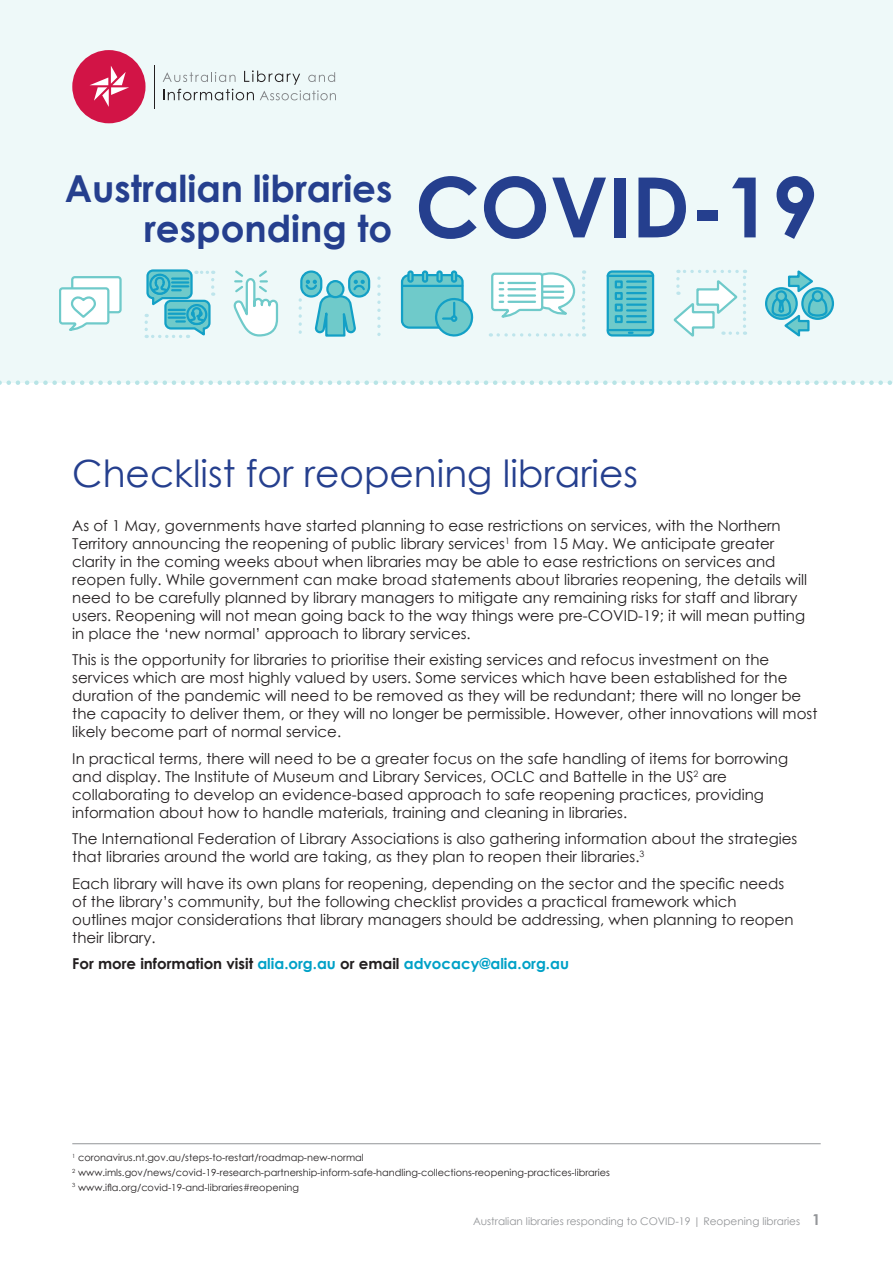
<style>
.page{position:relative;width:893px;height:1263px;background:#fff}
.page>*{position:absolute;margin:0;border:0;box-sizing:border-box;transform-origin:0 0}
.Heading_1{font:700 83.25px "Century Gothic";color:#253f8e}
.Heading_1-2{font:37.5px "Century Gothic";color:#253f8e}
.Heading_1-3{font:700 37.2px/39.9px "Century Gothic";color:#253f8e;text-align:right}
.Body{font:15px/18px "Century Gothic";color:#231f20}
.Body-2{font:700 15px "Century Gothic";color:#00a1c7}
.Body-3{font:700 15px "Century Gothic";color:#939598}
.Body-4{font:10.5px "Century Gothic";color:#939598}
.Fine_print{font:9.75px "Century Gothic";color:#231f20}
.s1{color:#231f20}
</style>
<div class="page">
<div style="left:0;top:0;width:893px;height:383px;background:#eef9f9"></div>
<svg style="left:163px;top:70px;width:173px;height:30px"></svg>
<div style="left:72px;top:50px;width:74px;height:73px;background:#d21446;border-radius:50%"></div>
<svg style="left:89px;top:66px;width:40px;height:41px"></svg>
<hr style="left:155px;top:65px;width:1px;height:44px;background:#231f20">
<svg style="left:0;top:380px;width:892px;height:5px"></svg>
<svg style="left:233px;top:270px;width:46px;height:67px"></svg>
<svg style="left:301px;top:272px;width:20px;height:24px"></svg>
<div style="left:300px;top:270px;width:22px;height:28px;border:2px solid #13a0c6;border-radius:10px"></div>
<svg style="left:349px;top:272px;width:20px;height:24px"></svg>
<div style="left:348px;top:270px;width:22px;height:28px;border:2px solid #13a0c6;border-radius:10px"></div>
<svg style="left:377px;top:276px;width:4px;height:58px"></svg>
<svg style="left:299px;top:280px;width:68px;height:57px"></svg>
<svg style="left:59px;top:276px;width:63px;height:55px"></svg>
<div style="left:402px;top:275px;width:60px;height:53px;background:#6fcaca;border-radius:7px"></div>
<div style="left:401px;top:274px;width:63px;height:55px;border:2px solid #13a0c6;border-radius:7px"></div>
<hr style="left:408px;top:272px;width:4px;height:10px;background:#6fcaca;border-radius:2px">
<div style="left:407px;top:270px;width:7px;height:13px;border:2px solid #13a0c6;border-radius:2px"></div>
<div style="left:422px;top:270px;width:6px;height:13px;border:2px solid #13a0c6;border-radius:2px"></div>
<div style="left:437px;top:272px;width:5px;height:10px;background:#6fcaca;border-radius:2px"></div>
<div style="left:436px;top:270px;width:7px;height:13px;border:2px solid #13a0c6;border-radius:2px"></div>
<div style="left:451px;top:270px;width:6px;height:13px;border:2px solid #13a0c6;border-radius:2px"></div>
<hr style="left:402px;top:285px;width:60px;height:2px;background:#13a0c6">
<svg style="left:433px;top:296px;width:41px;height:41px"></svg>
<svg style="left:802px;top:288px;width:31px;height:31px"></svg>
<div style="left:801px;top:287px;width:33px;height:33px;border:2px solid #13a0c6;border-radius:50%"></div>
<svg style="left:766px;top:288px;width:31px;height:31px"></svg>
<div style="left:765px;top:287px;width:33px;height:33px;border:2px solid #13a0c6;border-radius:50%"></div>
<svg style="left:770px;top:270px;width:59px;height:67px"></svg>
<svg style="left:777px;top:291px;width:9px;height:10px"></svg>
<div style="left:775px;top:290px;width:12px;height:12px;border:2px solid #13a0c6;border-radius:50%"></div>
<div style="left:608px;top:272px;width:45px;height:63px;background:#6fcaca;border-radius:4px"></div>
<div style="left:607px;top:270px;width:47px;height:67px;border:2px solid #13a0c6;border-radius:4px"></div>
<hr style="left:608px;top:275px;width:45px;height:2px;background:#13a0c6">
<hr style="left:608px;top:329px;width:45px;height:2px;background:#13a0c6">
<hr style="left:627px;top:280px;width:19px;height:3px;background:#13a0c6">
<svg style="left:615px;top:280px;width:8px;height:8px"></svg>
<svg style="left:615px;top:292px;width:8px;height:8px"></svg>
<svg style="left:627px;top:286px;width:19px;height:20px"></svg>
<hr style="left:627px;top:309px;width:19px;height:3px;background:#13a0c6">
<svg style="left:615px;top:304px;width:8px;height:8px"></svg>
<svg style="left:627px;top:315px;width:19px;height:8px"></svg>
<svg style="left:615px;top:315px;width:8px;height:8px"></svg>
<svg style="left:145px;top:269px;width:69px;height:69px"></svg>
<svg style="left:490px;top:270px;width:95px;height:67px"></svg>
<svg style="left:673px;top:270px;width:73px;height:66px"></svg>
<hr style="left:72px;top:1143px;width:749px;height:1px;background:#939598">
<p class="Heading_1-3" style="left:65px;top:167px;width:329px">Australian libraries responding to</p>
<p class="Heading_1" style="left:415px;top:144px;width:405px">COVID-19</p>
<p class="Heading_1-2" style="left:72px;top:448px;width:567px">Checklist for reopening libraries</p>
<p class="Body" style="left:72px;top:516px;width:736px">As of 1 May, governments have started planning to ease restrictions on services, with the Northern Territory announcing the reopening of public library services<sup>1</sup> from 15 May. We anticipate greater clarity in the coming weeks about when libraries may be able to ease restrictions on services and reopen fully. While government can make broad statements about libraries reopening, the details will need to be carefully planned by library managers to mitigate any remaining risks for staff and library users. Reopening will not mean going back to the way things were pre-COVID-19; it will mean putting in place the ‘new normal’ approach to library services.</p>
<p class="Body" style="left:72px;top:651px;width:747px">This is the opportunity for libraries to prioritise their existing services and refocus investment on the services which are most highly valued by users. Some services which have been established for the duration of the pandemic will need to be removed as they will be redundant; there will no longer be the capacity to deliver them, or they will no longer be permissible. However, other innovations will most likely become part of normal service.</p>
<p class="Body" style="left:72px;top:749px;width:717px">In practical terms, there will need to be a greater focus on the safe handling of items for borrowing and display. The Institute of Museum and Library Services, OCLC and Battelle in the US<sup>2</sup> are collaborating to develop an evidence-based approach to safe reopening practices, providing information about how to handle materials, training and cleaning in libraries.</p>
<p class="Body" style="left:72px;top:830px;width:727px">The International Federation of Library Associations is also gathering information about the strategies that libraries around the world are taking, as they plan to reopen their libraries.<sup>3</sup></p>
<p class="Body" style="left:72px;top:874px;width:723px">Each library will have its own plans for reopening, depending on the sector and the specific needs of the library’s community, but the following checklist provides a practical framework which outlines major considerations that library managers should be addressing, when planning to reopen their library.</p>
<p class="Body-2" style="left:72px;top:953px;width:498px"><span class="s1">For more information visit</span> alia.org.au <span class="s1">or email</span> advocacy@alia.org.au</p>
<p class="Fine_print" style="left:72px;top:1151px;width:293px"><sup>1</sup> coronavirus.nt.gov.au/steps-to-restart/roadmap-new-normal</p>
<p class="Fine_print" style="left:72px;top:1165px;width:539px"><sup>2</sup> www.imls.gov/news/covid-19-research-partnership-inform-safe-handling-collections-reopening-practices-libraries</p>
<p class="Fine_print" style="left:72px;top:1180px;width:228px"><sup>3</sup> www.ifla.org/covid-19-and-libraries#reopening</p>
<p class="Body-4" style="left:473px;top:1214px;width:329px">Australian libraries responding to COVID-19 | Reopening libraries</p>
<p class="Body-3" style="left:812px;top:1208px;width:10px">1</p>
</div>
